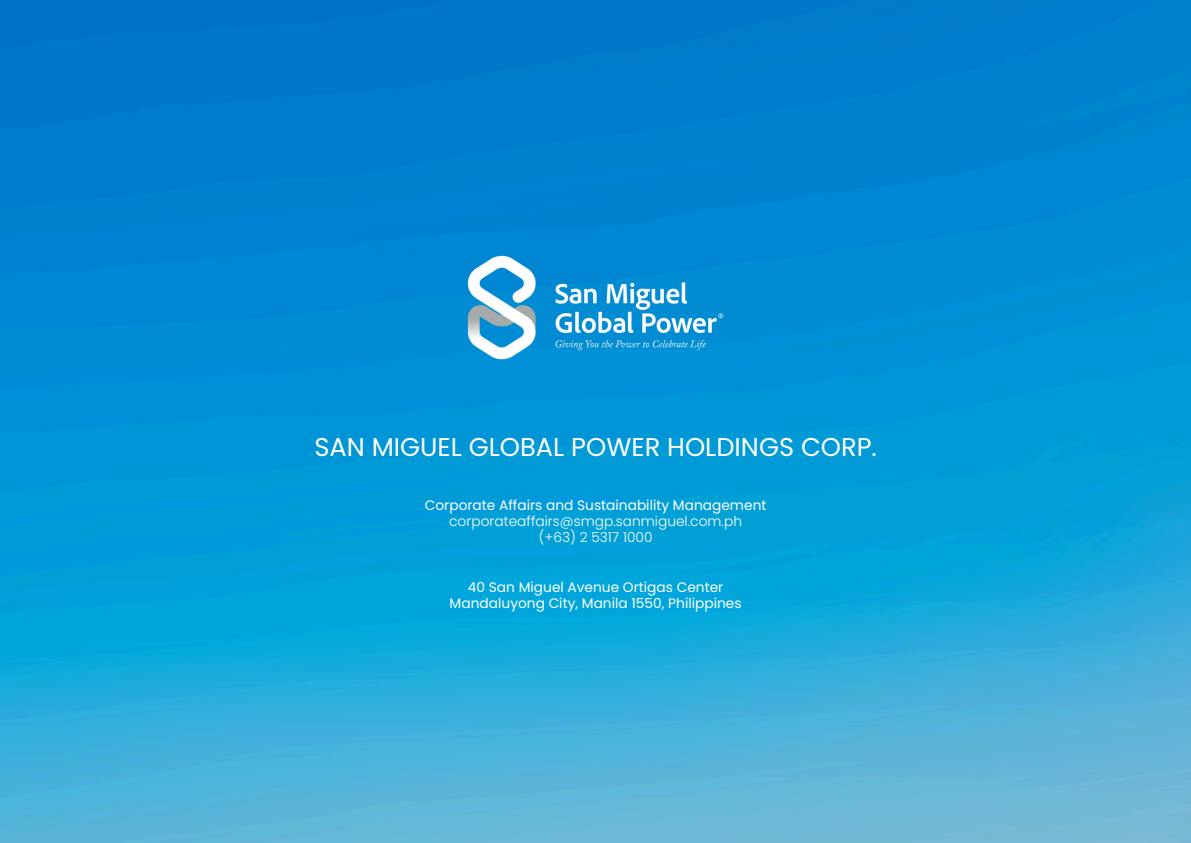
<style>
.page{position:relative;width:1191px;height:843px;background:#fff}
.page>*{position:absolute;margin:0;border:0;box-sizing:border-box;transform-origin:0 0}
.t1{font:25.7px "Poppins";color:#fff}
.t2{font:13.7px "Poppins";color:#fff}
.t3{font:300 13.7px "Poppins";color:#fff}
</style>
<div class="page">
<img style="left:0;top:0;width:1190px;height:842px">
<img style="left:429px;top:215px;width:333px;height:184px">
<h1 class="t1" style="left:314px;top:429px;width:564px">SAN MIGUEL GLOBAL POWER HOLDINGS CORP.</h1>
<p class="t2" style="left:425px;top:495px;width:343px">Corporate Affairs and Sustainability Management</p>
<p class="t3" style="left:449px;top:511px;width:294px">corporateaffairs@smgp.sanmiguel.com.ph</p>
<p class="t3" style="left:538px;top:527px;width:115px">(+63) 2 5317 1000</p>
<p class="t2" style="left:468px;top:577px;width:257px">40 San Miguel Avenue Ortigas Center</p>
<p class="t2" style="left:449px;top:593px;width:293px">Mandaluyong City, Manila 1550, Philippines</p>
</div>
